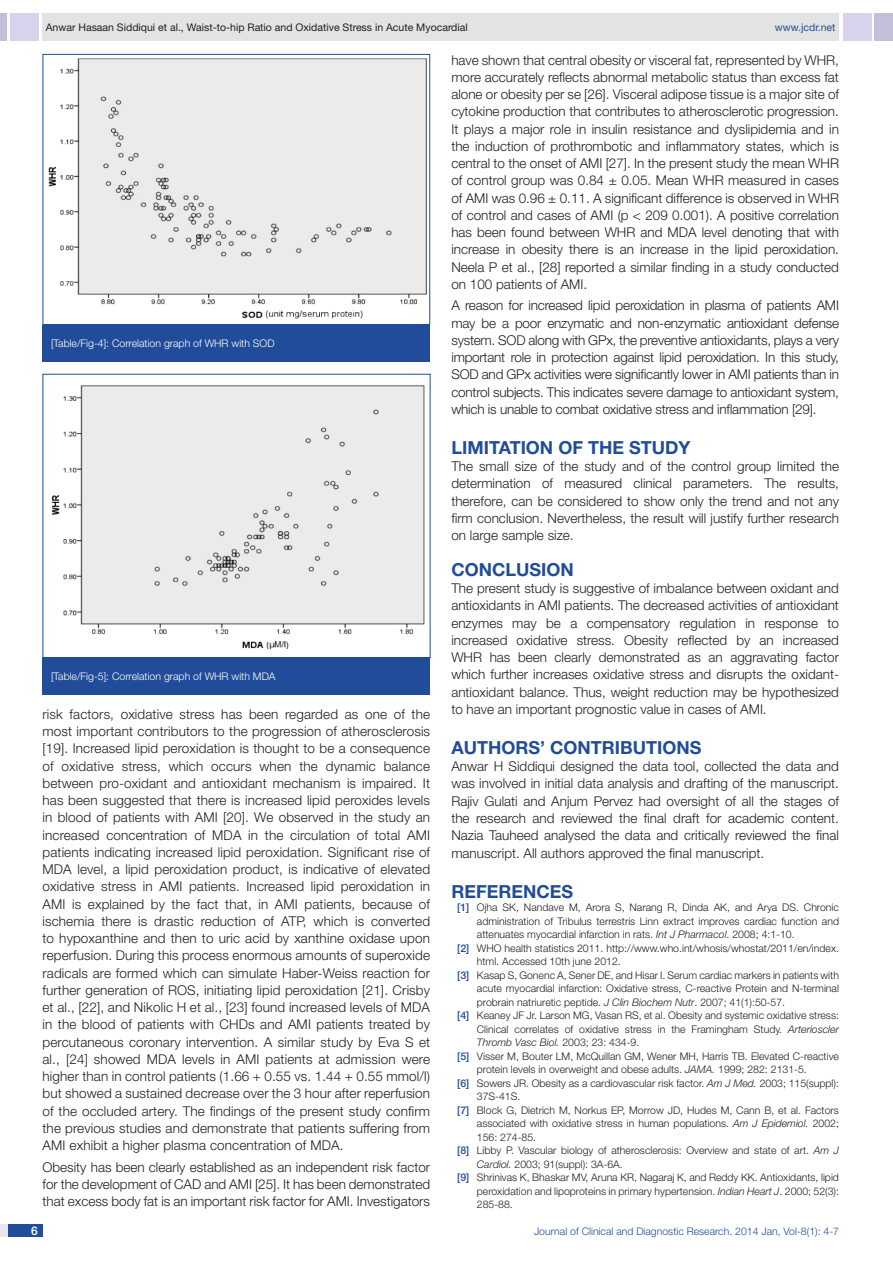
<style>
.page{position:relative;width:893px;height:1263px;background:#fff}
.page>*{position:absolute;margin:0;border:0;box-sizing:border-box;transform-origin:0 0}
.Level_1{font:700 18px "Helvetica Neue";color:#214c99}
.Body_text{font:300 13.5px/17.2px "Helvetica Neue";color:#231f20;text-align:justify}
.t1{font:500 12px "Helvetica Neue";color:#fff}
.t2{font:300 10.5px "Helvetica Neue";color:#231f20}
.Table_text{font:300 10.5px "Helvetica Neue";color:#fff}
.Running_head{font:10.5px "Helvetica Neue";color:#231f20}
.t3{font:300 10.5px "Helvetica Neue";color:#214c99}
.t4{font:italic 300 10.5px "Helvetica Neue";color:#231f20}
.Running_head-2{font:10.5px "Helvetica Neue";color:#214c99}
.s1{font-weight:500;color:#214c99}
.s2{font-style:italic}
.s3{font-style:normal}
</style>
<div class="page">
<div style="left:0;top:13px;width:7px;height:28px;background:#c3bfd8"></div>
<div style="left:10px;top:13px;width:29px;height:28px;background:#d9d2ec"></div>
<div style="left:43px;top:13px;width:796px;height:28px;background:#e3e3e3"></div>
<div style="left:875px;top:13px;width:18px;height:28px;background:#c3bfd8"></div>
<div style="left:843px;top:13px;width:29px;height:28px;background:#d9d2ec"></div>
<div style="left:0;top:1224px;width:43px;height:13px;background:#e6e7e9"></div>
<div style="left:8px;top:1224px;width:35px;height:13px;background:#214c99"></div>
<div style="left:43px;top:324px;width:387px;height:37px;background:#214c99"></div>
<img style="left:48px;top:58px;width:379px;height:261px">
<div style="left:43px;top:54px;width:387px;height:271px;border:1px solid #214c99"></div>
<img style="left:51px;top:385px;width:374px;height:265px">
<div style="left:43px;top:657px;width:387px;height:38px;background:#214c99"></div>
<p class="Running_head" style="left:46px;top:21px;width:424px">Anwar Hasaan Siddiqui et al., Waist-to-hip Ratio and Oxidative Stress in Acute Myocardial</p>
<p class="Running_head-2" style="left:775px;top:21px;width:62px">www.jcdr.net</p>
<p class="Table_text" style="left:51px;top:336px;width:225px">[Table/Fig-4]: Correlation graph of WHR with SOD</p>
<p class="Table_text" style="left:51px;top:670px;width:226px">[Table/Fig-5]: Correlation graph of WHR with MDA</p>
<p class="Body_text" style="left:43px;top:705px;width:389px">risk factors, oxidative stress has been regarded as one of the most important contributors to the progression of atherosclerosis [19]. Increased lipid peroxidation is thought to be a consequence of oxidative stress, which occurs when the dynamic balance between pro-oxidant and antioxidant mechanism is impaired. It has been suggested that there is increased lipid peroxides levels in blood of patients with AMI [20]. We observed in the study an increased concentration of MDA in the circulation of total AMI patients indicating increased lipid peroxidation. Significant rise of MDA level, a lipid peroxidation product, is indicative of elevated oxidative stress in AMI patients. Increased lipid peroxidation in AMI is explained by the fact that, in AMI patients, because of ischemia there is drastic reduction of ATP, which is converted to hypoxanthine and then to uric acid by xanthine oxidase upon reperfusion. During this process enormous amounts of superoxide radicals are formed which can simulate Haber-Weiss reaction for further generation of ROS, initiating lipid peroxidation [21]. Crisby et al., [22], and Nikolic H et al., [23] found increased levels of MDA in the blood of patients with CHDs and AMI patients treated by percutaneous coronary intervention. A similar study by Eva S et al., [24] showed MDA levels in AMI patients at admission were higher than in control patients (1.66 + 0.55 vs. 1.44 + 0.55 mmol/l) but showed a sustained decrease over the 3 hour after reperfusion of the occluded artery. The findings of the present study confirm the previous studies and demonstrate that patients suffering from AMI exhibit a higher plasma concentration of MDA.</p>
<p class="Body_text" style="left:43px;top:1158px;width:389px">Obesity has been clearly established as an independent risk factor for the development of CAD and AMI [25]. It has been demonstrated that excess body fat is an important risk factor for AMI. Investigators</p>
<p class="Body_text" style="left:451px;top:51px;width:389px">have shown that central obesity or visceral fat, represented by WHR, more accurately reflects abnormal metabolic status than excess fat alone or obesity per se [26]. Visceral adipose tissue is a major site of cytokine production that contributes to atherosclerotic progression.<br>It plays a major role in insulin resistance and dyslipidemia and in the induction of prothrombotic and inflammatory states, which is central to the onset of AMI [27]. In the present study the mean WHR of control group was 0.84 ± 0.05. Mean WHR measured in cases of AMI was 0.96 ± 0.11. A significant difference is observed in WHR of control and cases of AMI (p &lt; 209 0.001). A positive correlation has been found between WHR and MDA level denoting that with increase in obesity there is an increase in the lipid peroxidation.<br>Neela P et al., [28] reported a similar finding in a study conducted on 100 patients of AMI.</p>
<p class="Body_text" style="left:451px;top:297px;width:389px">A reason for increased lipid peroxidation in plasma of patients AMI may be a poor enzymatic and non-enzymatic antioxidant defense system. SOD along with GPx, the preventive antioxidants, plays a very important role in protection against lipid peroxidation. In this study, SOD and GPx activities were significantly lower in AMI patients than in control subjects. This indicates severe damage to antioxidant system, which is unable to combat oxidative stress and inflammation [29].</p>
<p class="Level_1" style="left:451px;top:436px;width:22px">LIMITATIO</p>
<p class="Level_1" style="left:540px;top:436px;width:152px">N OF THE STUDY</p>
<p class="Body_text" style="left:451px;top:457px;width:389px">The small size of the study and of the control group limited the determination of measured clinical parameters. The results, therefore, can be considered to show only the trend and not any firm conclusion. Nevertheless, the result will justify further research on large sample size.</p>
<p class="Level_1" style="left:451px;top:558px;width:124px">CONCLUSION</p>
<p class="Body_text" style="left:451px;top:579px;width:389px">The present study is suggestive of imbalance between oxidant and antioxidants in AMI patients. The decreased activities of antioxidant enzymes may be a compensatory regulation in response to increased oxidative stress. Obesity reflected by an increased WHR has been clearly demonstrated as an aggravating factor which further increases oxidative stress and disrupts the oxidant&shy;antioxidant balance. Thus, weight reduction may be hypothesized to have an important prognostic value in cases of AMI.</p>
<p class="Level_1" style="left:451px;top:736px;width:64px">AUTHORS</p>
<p class="Level_1" style="left:540px;top:736px;width:62px">’ CONTRIB</p>
<p class="Level_1" style="left:633px;top:736px;width:68px">UTIONS</p>
<p class="Body_text" style="left:451px;top:757px;width:389px">Anwar H Siddiqui designed the data tool, collected the data and was involved in initial data analysis and drafting of the manuscript.<br>Rajiv Gulati and Anjum Pervez had oversight of all the stages of the research and reviewed the final draft for academic content.<br>Nazia Tauheed analysed the data and critically reviewed the final manuscript. All authors approved the final manuscript.</p>
<p class="Level_1" style="left:451px;top:880px;width:121px">REFERENCES</p>
<p class="t2" style="left:457px;top:901px;width:383px"><span class="s1">[1]</span> Ojha SK, Nandave M, Arora S, Narang R, Dinda AK, and Arya DS. Chronic</p>
<p class="t2" style="left:477px;top:914px;width:364px">administration of Tribulus terrestris Linn extract improves cardiac function and</p>
<p class="t2" style="left:477px;top:928px;width:319px">attenuates myocardial infarction in rats. <span class="s2">Int J Pharmacol</span>. 2008; 4:1-10.</p>
<p class="t2" style="left:457px;top:941px;width:383px"><span class="s1">[2]</span> WHO health statistics 2011. http://www.who.int/whosis/whostat/2011/en/index.</p>
<p class="t2" style="left:477px;top:955px;width:145px">html. Accessed 10th june 2012.</p>
<p class="t2" style="left:457px;top:968px;width:383px"><span class="s1">[3]</span> Kasap S, Gonenc A, Sener DE, and Hisar I. Serum cardiac markers in patients with</p>
<p class="t2" style="left:477px;top:982px;width:364px">acute myocardial infarction: Oxidative stress, C-reactive Protein and N-terminal</p>
<p class="t2" style="left:477px;top:995px;width:310px">probrain natriuretic peptide. <span class="s2">J Clin Biochem Nutr</span>. 2007; 41(1):50-57.</p>
<p class="t2" style="left:457px;top:1009px;width:383px"><span class="s1">[4]</span> Keaney JF Jr. Larson MG, Vasan RS, et al. Obesity and systemic oxidative stress:</p>
<p class="t2" style="left:477px;top:1022px;width:364px">Clinical correlates of oxidative stress in the Framingham Study. <span class="s2">Arterioscler</span></p>
<p class="t4" style="left:477px;top:1036px;width:164px">Thromb Vasc Biol. <span class="s3">2003; 23: 434-9.</span></p>
<p class="t2" style="left:457px;top:1049px;width:383px"><span class="s1">[5]</span> Visser M, Bouter LM, McQuillan GM, Wener MH, Harris TB. Elevated C-reactive</p>
<p class="t2" style="left:477px;top:1063px;width:331px">protein levels in overweight and obese adults. <span class="s2">JAMA.</span> 1999; 282: 2131-5.</p>
<p class="t2" style="left:457px;top:1076px;width:383px"><span class="s1">[6]</span> Sowers JR. Obesity as a cardiovascular risk factor. <span class="s2">Am J Med.</span> 2003; 115(suppl):</p>
<p class="t2" style="left:477px;top:1090px;width:45px">37S-41S.</p>
<p class="t2" style="left:457px;top:1103px;width:383px"><span class="s1">[7]</span> Block G, Dietrich M, Norkus EP, Morrow JD, Hudes M, Cann B, et al. Factors</p>
<p class="t2" style="left:477px;top:1117px;width:364px">associated with oxidative stress in human populations. <span class="s2">Am J Epidemiol.</span> 2002;</p>
<p class="t2" style="left:477px;top:1130px;width:61px">156: 274-85.</p>
<p class="t2" style="left:457px;top:1144px;width:383px"><span class="s1">[8]</span> Libby P. Vascular biology of atherosclerosis: Overview and state of art. <span class="s2">Am J</span></p>
<p class="t2" style="left:477px;top:1157px;width:147px"><span class="s2">Cardiol.</span> 2003; 91(suppl): 3A-6A.</p>
<p class="t2" style="left:457px;top:1171px;width:383px"><span class="s1">[9]</span> Shrinivas K, Bhaskar MV, Aruna KR, Nagaraj K, and Reddy KK. Antioxidants, lipid</p>
<p class="t2" style="left:477px;top:1184px;width:364px">peroxidation and lipoproteins in primary hypertension. <span class="s2">Indian Heart J</span>. 2000; 52(3):</p>
<p class="t2" style="left:477px;top:1198px;width:37px">285-88.</p>
<p class="t1" style="left:31px;top:1223px;width:8px">6</p>
<p class="t3" style="left:534px;top:1225px;width:307px">Journal of Clinical and Diagnostic Research. 2014 Jan, Vol-8(1): 4-7</p>
</div>
